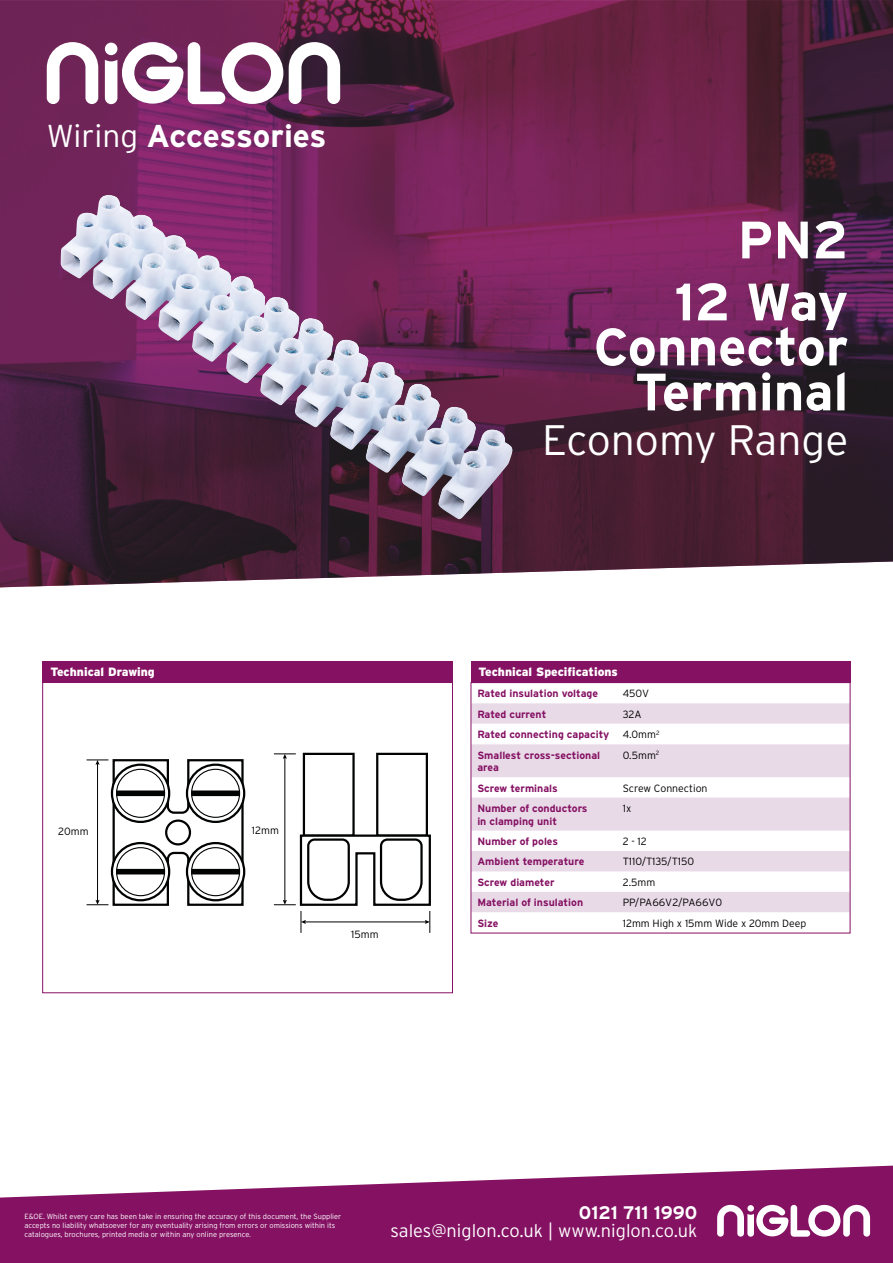
<style>
.page{position:relative;width:893px;height:1263px;background:#fff}
.page>*{position:absolute;margin:0;border:0;box-sizing:border-box;transform-origin:0 0}
.t1{font:700 52.5px/61.9px "Interstate";color:#fff;text-align:right}
.t2{font:300 42.6px "Interstate";color:#fff}
.t3{font:700 31.65px "Interstate";letter-spacing:-.01em;color:#fff}
.t4{font:300 18.15px "Interstate";color:#fff}
.t5{font:700 18.15px "Interstate";color:#fff}
.t6{font:900 12px "Interstate";color:#fff}
.t7{font:700 10.5px/12.6px "Interstate";color:#851163}
.t8{font:300 10.5px "Interstate";color:#000}
.t9{font:300 7.5px/9px "Interstate";color:#fff}
.s1{font-weight:300}
</style>
<div class="page">
<svg style="left:0;top:1165px;width:893px;height:98px;fill:#851163"></svg>
<svg style="left:717px;top:1205px;width:153px;height:32px"></svg>
<img style="left:0;top:0;width:893px;height:588px">
<svg style="left:47px;top:42px;width:51px;height:62px"></svg>
<svg style="left:289px;top:42px;width:51px;height:62px"></svg>
<svg style="left:105px;top:42px;width:178px;height:62px"></svg>
<svg style="left:470px;top:682px;width:381px;height:252px"></svg>
<div style="left:471px;top:661px;width:379px;height:21px;background:#851163"></div>
<img style="left:61px;top:203px;width:452px;height:317px">
<div style="left:43px;top:661px;width:410px;height:21px;background:#851163"></div>
<svg style="left:42px;top:680px;width:411px;height:313px"></svg>
<div style="left:304px;top:754px;width:50px;height:82px;background:#fff"></div>
<div style="left:303px;top:753px;width:52px;height:84px;border:2px solid #010202"></div>
<div style="left:377px;top:754px;width:50px;height:82px;background:#fff"></div>
<div style="left:376px;top:753px;width:52px;height:84px;border:2px solid #010202"></div>
<hr style="left:285px;top:757px;width:1px;height:144px;background:#010202">
<svg style="left:274px;top:753px;width:22px;height:6px"></svg>
<svg style="left:274px;top:833px;width:158px;height:100px"></svg>
<svg style="left:87px;top:758px;width:158px;height:149px"></svg>
<h3 class="t3" style="left:47px;top:116px;width:281px"><span class="s1">Wiring</span> Accessories</h3>
<h3 class="t6" style="left:50px;top:665px;width:106px">Technical Drawing</h3>
<h3 class="t8" style="left:58px;top:825px;width:32px">20mm</h3>
<h3 class="t8" style="left:252px;top:823px;width:29px">12mm</h3>
<h3 class="t8" style="left:351px;top:928px;width:29px">15mm</h3>
<h1 class="t1" style="left:674px;top:208px;width:175px">PN2<br>12 Way</h1>
<h1 class="t1" style="left:594px;top:324px;width:256px;line-height:45px">Connector<br>Terminal</h1>
<h2 class="t2" style="left:542px;top:414px;width:308px">Economy Range</h2>
<h3 class="t6" style="left:478px;top:665px;width:141px">Technical Specifications</h3>
<h3 class="t7" style="left:477px;top:687px;width:122px">Rated insulation voltage</h3>
<h3 class="t8" style="left:623px;top:687px;width:28px">450V</h3>
<h3 class="t7" style="left:477px;top:708px;width:70px">Rated current</h3>
<h3 class="t8" style="left:623px;top:708px;width:20px">32A</h3>
<h3 class="t7" style="left:477px;top:728px;width:133px">Rated connecting capacity</h3>
<h3 class="t8" style="left:623px;top:728px;width:38px">4.0mm<sup>2</sup></h3>
<h3 class="t7" style="left:477px;top:748px;width:124px">Smallest cross-sectional area</h3>
<h3 class="t8" style="left:623px;top:748px;width:38px">0.5mm<sup>2</sup></h3>
<h3 class="t7" style="left:477px;top:781px;width:82px">Screw terminals</h3>
<h3 class="t8" style="left:623px;top:781px;width:86px">Screw Connection</h3>
<h3 class="t7" style="left:477px;top:802px;width:112px">Number of conductors in clamping unit</h3>
<h3 class="t8" style="left:623px;top:802px;width:10px">1x</h3>
<h3 class="t7" style="left:477px;top:835px;width:82px">Number of poles</h3>
<h3 class="t8" style="left:623px;top:835px;width:26px">2 - 12</h3>
<h3 class="t7" style="left:477px;top:855px;width:109px">Ambient temperature</h3>
<h3 class="t8" style="left:623px;top:855px;width:73px">T110/T135/T150</h3>
<h3 class="t7" style="left:477px;top:876px;width:79px">Screw diameter</h3>
<h3 class="t8" style="left:623px;top:876px;width:34px">2.5mm</h3>
<h3 class="t7" style="left:477px;top:896px;width:107px">Material of insulation</h3>
<h3 class="t8" style="left:623px;top:896px;width:101px">PP/PA66V2/PA66V0</h3>
<h3 class="t7" style="left:477px;top:916px;width:23px">Size</h3>
<h3 class="t8" style="left:623px;top:916px;width:185px">12mm High x 15mm Wide x 20mm Deep</h3>
<p class="t9" style="left:24px;top:1211px;width:318px">E&amp;OE. Whilst every care has been take in ensuring the accuracy of this document, the Supplier accepts no liability whatsoever for any eventuality arising from errors or omissions within its catalogues, brochures, printed media or within any online presence.</p>
<h3 class="t5" style="left:579px;top:1202px;width:120px">0121 711 1990</h3>
<h3 class="t4" style="left:390px;top:1219px;width:308px">sales@niglon.co.uk | www.niglon.co.uk</h3>
</div>
